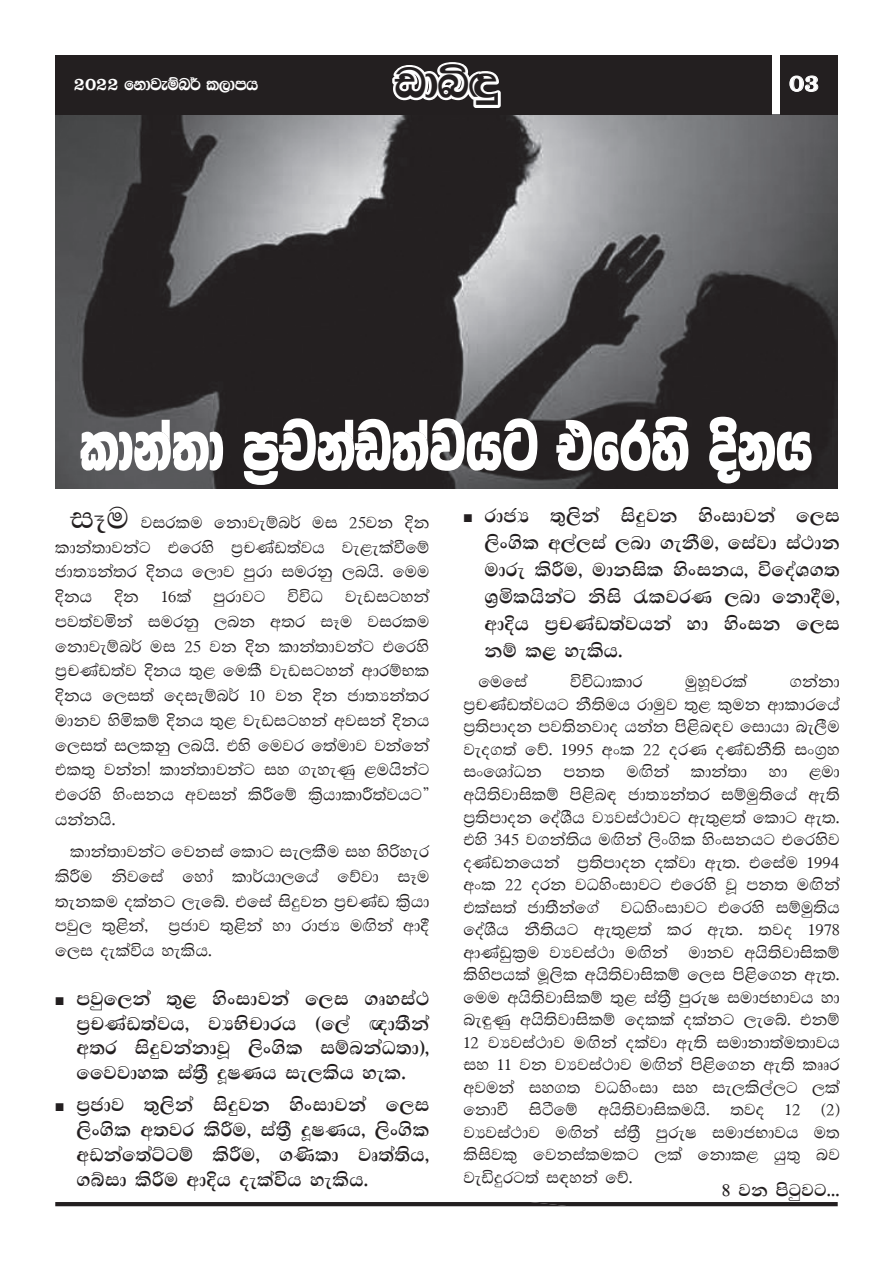
<style>
.page{position:relative;width:893px;height:1263px;background:#fff}
.page>*{position:absolute;margin:0;border:0;box-sizing:border-box;transform-origin:0 0}
.t1{font:77.4px "FM Basurux";color:#fff;scale:.8 1}
.t2{font:45.75px "FM Emaneex";color:#231f20;scale:1.06 1}
.t3{font:24px "FM Emaneex";color:#fff}
.t4{font:700 22.5px/24.8px "FM Ababld";color:#231f20;text-align:justify}
.t5{font:700 21px "FM Ababld";color:#231f20}
.t6{font:19.5px/22.5px "FM Abhayax";color:#231f20}
.t7{font:18px "FM Emaneex";color:#fff}
.s1{font-size:36px}
</style>
<div class="page">
<img style="left:55px;top:115px;width:783px;height:374px">
<hr style="left:55px;top:1202px;width:783px;height:4px;background:#231f20">
<div style="left:780px;top:55px;width:58px;height:60px;background:#231f20"></div>
<div style="left:55px;top:55px;width:717px;height:60px;background:#231f20"></div>
<svg style="left:392px;top:62px;width:109px;height:46px"></svg>
<svg style="left:790px;top:76px;width:28px;height:16px"></svg>
<p class="t7" style="left:74px;top:75px;width:186px">2022 FKDJEÏN¾ L,DMH</p>
<h2 class="t2" style="left:395px;top:58px;width:99px">VDÌ÷</h2>
<p class="t3" style="left:789px;top:70px;width:31px">03</p>
<h1 class="t1" style="left:80px;top:404px;width:917px">ldka;d m%pkav;ajhg tfrys Èkh</h1>
<p class="t6" style="left:55px;top:510px;width:386px;line-height:24.8px;text-indent:15px"><span class="s1">iEu</span> jirlu fkdjeïn¾ ui 25jk Èk ldka;djkag tfrys m%pKav;ajh je&lt;elaùfï cd;Hka;r Èkh f,dj mqrd iurkq,nhs' fuu Èkh Èk 16la mqrdjg úúO jevigyka mj;ajñka iurkq ,nk w;r iEu jirlu fkdjeïn¾ ui 25 jk Èk ldka;djkag tfrys m%pKav;aj Èkh ;=&lt; fulSjevigyka wdrïNl Èkh f,i;a foieïn¾ 10 jk Èk cd;Hka;r udkj ysñlï Èkh ;=&lt; jevigyka wjika Èkh f,i;a i,lkq,nhs' tysfujr f;audj jkafka tl;= jkakæ ldka;djkag iy .eyeKq&lt;uhskag tfrysysxikh wjika lsÍfï l%shdldÍ;ajhg˜ hkakhs'</p>
<p class="t6" style="left:55px;top:839px;width:376px;line-height:24.8px;text-align:justify;text-indent:15px">ldka;djkag fjkia fldg ie,lSu iy ysßyer lsÍu ksjfia fyda ld¾hd,fha fõjd iEu ;eklu olakg ,efí' tfia isÿjk m%pKav l%shd mjq, ;=&lt;ska" m%cdj ;=&lt;ska yd rdcH u`.ska wd§ f,i oelaúh yelsh'</p>
<p class="t4" style="left:77px;top:986px;width:354px;text-indent:-21px">• mjqf,ka ;=&lt; ysxidjka f,i .Dyia: m%pKav;ajh" jHNspdrh ^f,a {d;Ska w;r isÿjkakdjQ ,sx.sl iïnkaO;d&amp;" ffjjdyl ia;%S¥IKh ie,lsh yel'</p>
<p class="t4" style="left:77px;top:1093px;width:354px;text-indent:-21px">• m%cdj ;=,ska isÿjk ysxidjka f,i ,sx.sl w;jr lsÍu" ia;%S¥IKh" ,sx.sl wvkaf;aÜgï lsÍu" .‚ld jD;a;sh" .íid lsÍu wdÈh oelaúh yelsh'</p>
<p class="t4" style="left:485px;top:503px;width:357px;line-height:27px;text-indent:-21px">• rdcH ;=,ska isÿjk ysxidjka f,i ,sx.sl w,a,ia ,nd .ekSu" fiajd ia:dk udre lsÍu" udkisl ysxikh" úfoaY.; Y%ñlhskag ksis/ljrK ,nd fkd§u" wdÈh m%pKav;ajhka yd ysxik f,i kï l&lt; yelsh'</p>
<p class="t6" style="left:478px;top:671px;width:51px">fufia</p>
<p class="t6" style="left:570px;top:671px;width:74px">úúOdldr</p>
<p class="t6" style="left:685px;top:671px;width:64px">uqyQjrla</p>
<p class="t6" style="left:463px;top:671px;width:389px;text-indent:326px">.kakd m%pKav;ajhg kS;suh rduqj ;=&lt; l=uk wdldrfha m%;smdok mj;skjdo hkak ms&lt;sn|j fidhd ne,Su jeo.;a fõ' 1995 wxl 22 orK oKavkS;six.%y ixfYdaOk mk; u`.ska ldka;d yd &lt;ud whs;sjdislï ms&lt;sn| cd;Hka;r iïuq;sfha we;s m%;smdok foaYSh jHjia:djg we;=&lt;;a fldg we;' tys345 j.ka;sh u`.ska ,sx.sl ysxikhg tfrysj oKavkfhka m%;smdok olajd we;' tfiau 1994 wxl 22 ork jOysxidjg tfrysjQmk; u`.ska tlai;a cd;Skaf.a jOysxidjg tfrysiïuq;sh foaYSh kS;shg we;=&lt;;a lr we;' ;jo 1978 wdKavql%u jHjia:d u`.ska udkj whs;sjdislï lsysmhla uQ,sl whs;sjdislï f,i ms&lt;sf.k we;' fuu whs;sjdislï ;=&lt; ia;%SmqreI iudcNdjh yd ne÷Kqwhs;sjdislï folla olakg ,efí' tkï 12 jHjia:dj u`.ska olajd we;siudkd;au;djh iy 11 jk jHjia:dj u`.ska ms&lt;sf.k we;slDDr wjuka iy.; jOysxid iy ie,ls,a,g ,la fkdù isàfï whs;sjdisluhs' ;jo 12 ^2&amp; jHjia:dj u`.ska ia;%S mqreI iudcNdjh u; lsisjl= fjkialulg ,la fkdl&lt; hq;= nj jeäÿrg;a i|yka fõ'</p>
<p class="t5" style="left:722px;top:1180px;width:119px">8 jk msgqjg'''</p>
</div>
